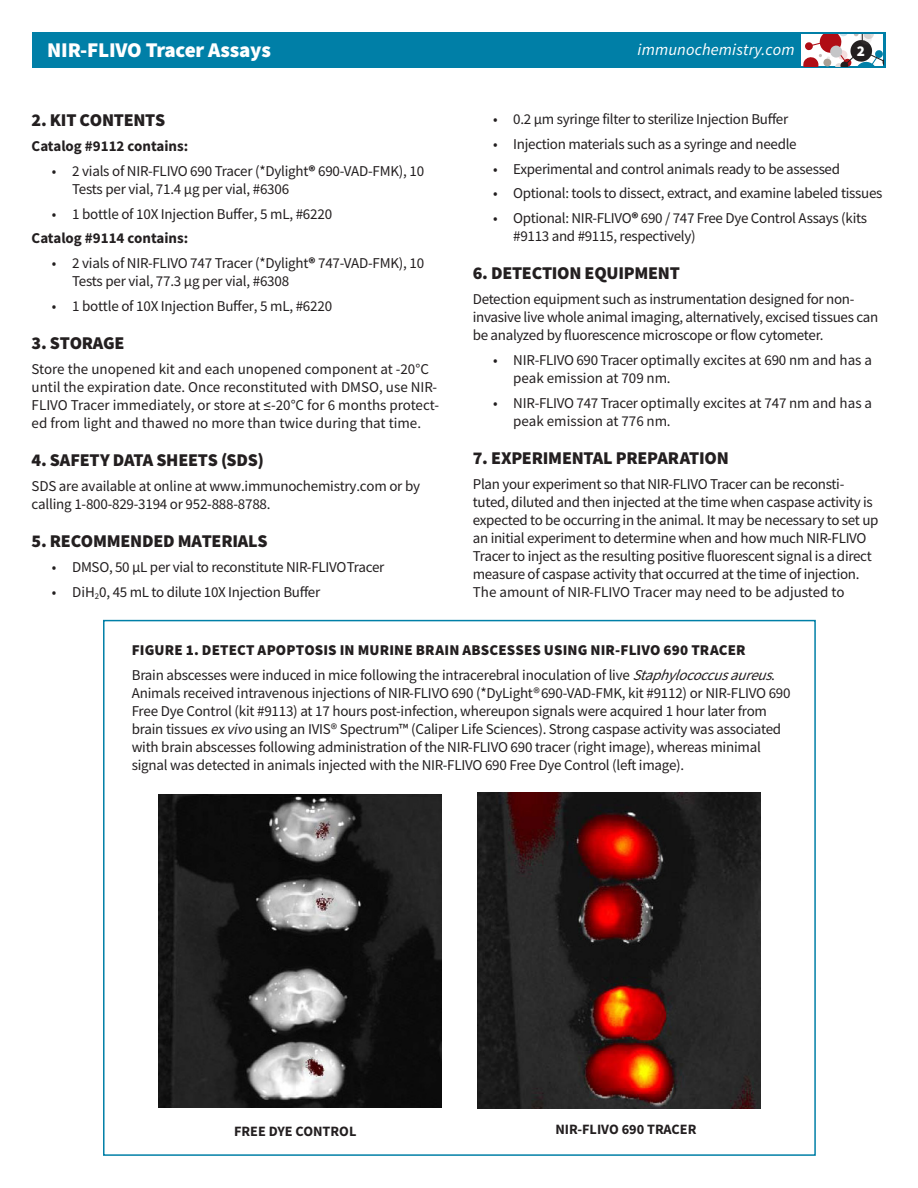
<style>
.page{position:relative;width:918px;height:1188px;background:#fff}
.page>*{position:absolute;margin:0;border:0;box-sizing:border-box;transform-origin:0 0}
.t1{font:900 21px "Source Sans Pro";letter-spacing:-.01em;color:#fff}
.t2{font:900 18px "Source Sans Pro";letter-spacing:-.015em;color:#231f20}
.t3{font:italic 16.5px "Source Sans Pro";letter-spacing:.01em;color:#fff}
.t4{font:15px/18px "Source Sans Pro";letter-spacing:-.02em;color:#231f20}
.t5{font:15px/18px "Source Sans Pro";color:#231f20}
.inset_box_TEXT{font:900 15px "Source Sans Pro";letter-spacing:.01em;color:#231f20}
.t6{font:700 15px "Source Sans Pro";color:#231f20}
.t7{font:900 15px "Source Sans Pro";color:#fff}
.t8{font:700 14.25px "Source Sans Pro";color:#231f20}
.s1{font-weight:900}
.s2{font-style:italic}
</style>
<div class="page">
<div style="left:103px;top:620px;width:713px;height:536px;background:#fff;border:2px solid #007fa7"></div>
<img style="left:478px;top:793px;width:282px;height:316px">
<div style="left:32px;top:32px;width:854px;height:36px;background:#007fa7"></div>
<svg style="left:802px;top:34px;width:81px;height:32px;background:#bca1a4"></svg>
<img style="left:159px;top:794px;width:283px;height:314px">
<p class="t1" style="left:47px;top:36px;width:225px">NIR-FLIVO Tracer Assays</p>
<p class="t3" style="left:638px;top:39px;width:158px">immunochemistry.com</p>
<p class="t7" style="left:857px;top:40px;width:10px">2</p>
<p class="t2" style="left:32px;top:108px;width:135px">2. KIT CONTENTS</p>
<p class="t6" style="left:32px;top:136px;width:158px">Catalog #9112 contains:</p>
<p class="t4" style="left:72px;top:162px;width:354px;text-indent:-20px">• 2 vials of NIR-FLIVO 690 Tracer (*Dylight<span class="s1">®</span> 690-VAD-FMK), 10<br>Tests per vial, 71.4 µg per vial, #6306</p>
<p class="t4" style="left:52px;top:204px;width:282px">• 1 bottle of 10X Injection Buffer, 5 mL, #6220</p>
<p class="t6" style="left:32px;top:228px;width:158px">Catalog #9114 contains:</p>
<p class="t4" style="left:72px;top:254px;width:354px;text-indent:-20px">• 2 vials of NIR-FLIVO 747 Tracer (*Dylight<span class="s1">®</span> 747-VAD-FMK), 10<br>Tests per vial, 77.3 µg per vial, #6308</p>
<p class="t4" style="left:52px;top:297px;width:282px">• 1 bottle of 10X Injection Buffer, 5 mL, #6220</p>
<p class="t2" style="left:32px;top:331px;width:94px">3. STORAGE</p>
<p class="t5" style="left:32px;top:360px;width:409px">Store the unopened kit and each unopened component at -20°C until the expiration date. Once reconstituted with DMSO, use NIR-FLIVO Tracer immediately, or store at ≤-20°C for 6 months protect&shy;ed from light and thawed no more than twice during that time.</p>
<p class="t2" style="left:32px;top:448px;width:234px">4. SAFETY DATA SHEETS (SDS)</p>
<p class="t4" style="left:32px;top:477px;width:390px">SDS are available at online at www.immunochemistry.com or by calling 1-800-829-3194 or 952-888-8788.</p>
<p class="t2" style="left:32px;top:529px;width:237px">5. RECOMMENDED MATERIALS</p>
<p class="t4" style="left:52px;top:558px;width:334px">• DMSO, 50 µL per vial to reconstitute NIR-FLIVO Tracer</p>
<p class="t4" style="left:52px;top:582px;width:270px">• DiH<sub>2</sub>0, 45 mL to dilute 10X Injection Buffer</p>
<p class="t4" style="left:493px;top:110px;width:297px">• 0.2 µm syringe filter to sterilize Injection Buffer</p>
<p class="t4" style="left:493px;top:135px;width:305px">• Injection materials such as a syringe and needle</p>
<p class="t4" style="left:493px;top:159px;width:349px">• Experimental and control animals ready to be assessed</p>
<p class="t4" style="left:493px;top:184px;width:391px">• Optional: tools to dissect, extract, and examine labeled tissues</p>
<p class="t4" style="left:513px;top:209px;width:355px;text-indent:-20px">• Optional: NIR-FLIVO<span class="s1">®</span> 690 / 747 Free Dye Control Assays (kits #9113 and #9115, respectively)</p>
<p class="t2" style="left:473px;top:261px;width:209px">6. DETECTION EQUIPMENT</p>
<p class="t4" style="left:473px;top:290px;width:407px">Detection equipment such as instrumentation designed for non&shy;invasive live whole animal imaging, alternatively, excised tissues can be analyzed by fluorescence microscope or flow cytometer.</p>
<p class="t5" style="left:513px;top:351px;width:360px;text-indent:-20px">• NIR-FLIVO 690 Tracer optimally excites at 690 nm and has a peak emission at 709 nm.</p>
<p class="t5" style="left:513px;top:393px;width:360px;text-indent:-20px">• NIR-FLIVO 747 Tracer optimally excites at 747 nm and has a peak emission at 776 nm.</p>
<p class="t2" style="left:473px;top:445px;width:258px">7. EXPERIMENTAL PREPARATION</p>
<p class="t4" style="left:473px;top:474px;width:407px">Plan your experiment so that NIR-FLIVO Tracer can be reconsti&shy;tuted, diluted and then injected at the time when caspase activity is expected to be occurring in the animal. It may be necessary to set up an initial experiment to determine when and how much NIR-FLIVO Tracer to inject as the resulting positive fluorescent signal is a direct measure of caspase activity that occurred at the time of injection.<br>The amount of NIR-FLIVO Tracer may need to be adjusted to</p>
<p class="inset_box_TEXT" style="left:132px;top:640px;width:615px">FIGURE 1. DETECT APOPTOSIS IN MURINE BRAIN ABSCESSES USING NIR-FLIVO 690 TRACER</p>
<p class="t4" style="left:132px;top:666px;width:660px">Brain abscesses were induced in mice following the intracerebral inoculation of live <span class="s2">Staphylococcusaureus</span>.<br>Animals received intravenous injections of NIR-FLIVO 690 (*DyLight®690-VAD-FMK, kit #9112) or NIR-FLIVO 690<br>Free Dye Control (kit #9113) at 17 hours post-infection, whereupon signals were acquired 1 hour later from brain tissues <span class="s2">exvivo</span> using an IVIS® Spectrum™ (Caliper Life Sciences). Strong caspase activity was associated with brain abscesses following administration of the NIR-FLIVO 690 tracer (right image), whereas minimal signal was detected in animals injected with the NIR-FLIVO 690 Free Dye Control (left image).</p>
<p class="t8" style="left:234px;top:1121px;width:124px">FREE DYE CONTROL</p>
<p class="t8" style="left:555px;top:1120px;width:143px">NIR-FLIVO 690 TRACER</p>
</div>
